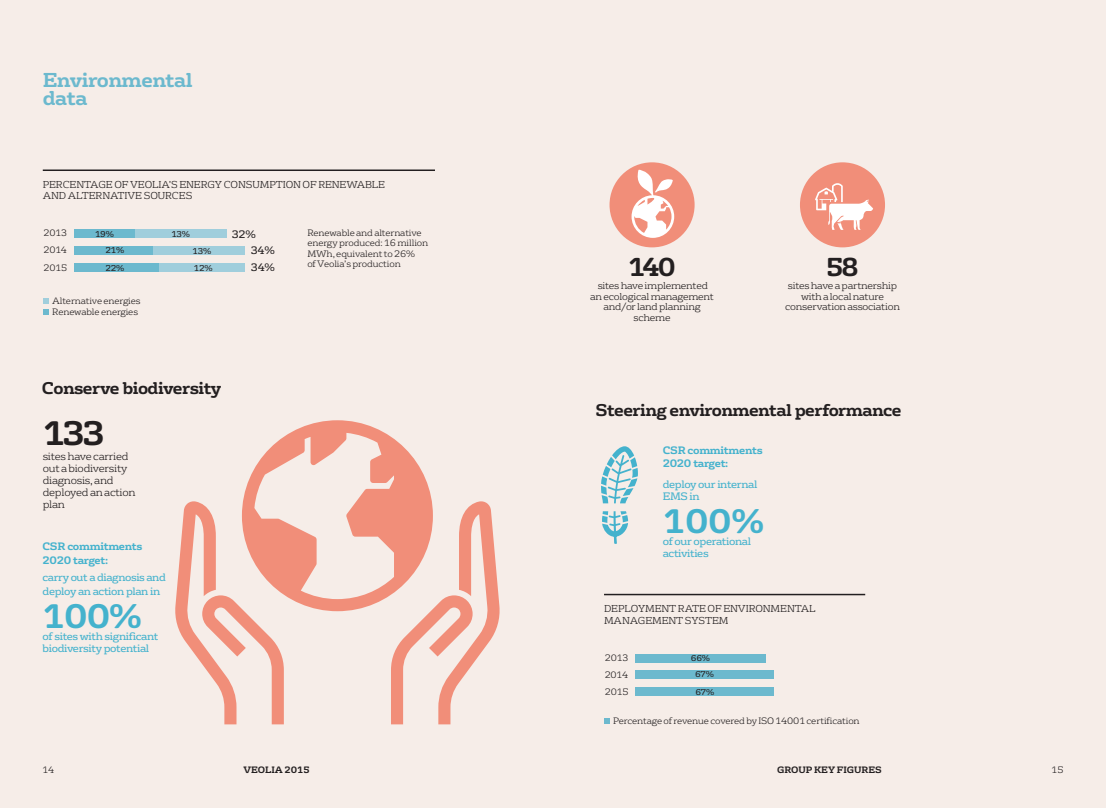
<style>
.page{position:relative;width:1106px;height:808px;background:#f6ede8}
.page>*{position:absolute;margin:0;border:0;box-sizing:border-box;transform-origin:0 0}
.t1{font:700 33px "FS Rufus";letter-spacing:-.02em;color:#44b2cd}
.t2{font:700 33px "FS Rufus";color:#231f20}
.t3{font:700 25.2px "FS Rufus";color:#231f20}
.t4{font:700 19.5px/18px "FS Rufus";letter-spacing:-.025em;color:#6cb9ce}
.t5{font:700 16.5px "FS Rufus";letter-spacing:-.035em;color:#231f20}
.t6{font:10.5px/12px "FS Rufus";letter-spacing:-.035em;color:#44b2cd}
.t7{font:300 10.5px/12px "FS Rufus";letter-spacing:-.025em;color:#231f20}
.t8{font:700 10.5px/13.5px "FS Rufus";letter-spacing:-.03em;color:#44b2cd}
.t9{font:10.5px "FS Rufus";color:#231f20}
.t10{font:300 9.75px/10.5px "FS Rufus";letter-spacing:-.025em;color:#231f20;text-align:center}
.t11{font:300 9px/10.5px "FS Rufus";letter-spacing:-.015em;color:#231f20}
.t12{font:700 9px "FS Rufus";letter-spacing:-.005em;color:#231f20}
.t13{font:8.25px/16.8px "FS Rufus";letter-spacing:-.03em;color:#231f20}
</style>
<div class="page">
<div style="left:609px;top:162px;width:85px;height:85px;background:#f18e79;border-radius:50%"></div>
<div style="left:800px;top:162px;width:85px;height:85px;background:#f18e79;border-radius:50%"></div>
<svg style="left:815px;top:183px;width:58px;height:47px"></svg>
<svg style="left:604px;top:718px;width:6px;height:6px"></svg>
<hr style="left:604px;top:594px;width:261px;height:1px;background:#231f20">
<div style="left:635px;top:654px;width:130px;height:8px;background:#6cb9ce"></div>
<div style="left:635px;top:670px;width:138px;height:9px;background:#6cb9ce"></div>
<div style="left:635px;top:688px;width:138px;height:8px;background:#6cb9ce"></div>
<svg style="left:175px;top:420px;width:325px;height:304px"></svg>
<svg style="left:601px;top:446px;width:37px;height:98px"></svg>
<svg style="left:631px;top:170px;width:43px;height:68px"></svg>
<svg style="left:43px;top:298px;width:6px;height:17px"></svg>
<hr style="left:43px;top:169px;width:392px;height:2px;background:#231f20">
<div style="left:74px;top:229px;width:61px;height:9px;background:#6cb9ce"></div>
<div style="left:74px;top:246px;width:79px;height:9px;background:#6cb9ce"></div>
<div style="left:74px;top:263px;width:88px;height:9px;background:#6cb9ce"></div>
<div style="left:135px;top:229px;width:91px;height:9px;background:#a0cedc"></div>
<div style="left:153px;top:246px;width:92px;height:9px;background:#a0cedc"></div>
<div style="left:159px;top:263px;width:86px;height:9px;background:#a0cedc"></div>
<h3 class="t4" style="left:43px;top:69px;width:151px">Environmental data</h3>
<p class="t10" style="left:43px;top:178px;width:344px;line-height:11.2px;text-align:left">PERCENTAGE OF VEOLIA’S ENERGY CONSUMPTION OF RENEWABLE<br>AND ALTERNATIVE SOURCES</p>
<p class="t11" style="left:43px;top:227px;width:25px">2013</p>
<p class="t9" style="left:232px;top:225px;width:26px">32%</p>
<p class="t11" style="left:43px;top:244px;width:25px">2014</p>
<p class="t9" style="left:251px;top:242px;width:25px">34%</p>
<p class="t11" style="left:43px;top:261px;width:25px">2015</p>
<p class="t9" style="left:251px;top:259px;width:25px">34%</p>
<p class="t11" style="left:307px;top:227px;width:122px">Renewable and alternative energy produced: 16 million<br>MWh, equivalent to 26%<br>of Veolia’s production</p>
<p class="t13" style="left:171px;top:225px;width:20px">13%</p>
<p class="t13" style="left:105px;top:225px;width:20px;text-indent:-10px">19%<br>21%</p>
<p class="t13" style="left:105px;top:259px;width:21px">22%</p>
<p class="t13" style="left:193px;top:241px;width:22px;line-height:17.2px">13%<br>12%</p>
<p class="t11" style="left:52px;top:295px;width:90px">Alternative energies<br>Renewable energies</p>
<h3 class="t5" style="left:42px;top:374px;width:181px">Conserve biodiversity</h3>
<h1 class="t2" style="left:43px;top:404px;width:64px">133</h1>
<p class="t7" style="left:43px;top:449px;width:94px">sites have carried out a biodiversity diagnosis, and deployed an action plan</p>
<p class="t8" style="left:43px;top:539px;width:101px">CSR commitments<br>2020 target:</p>
<p class="t6" style="left:43px;top:570px;width:125px;line-height:13.5px">carry out a diagnosis and deploy an action plan in</p>
<h1 class="t1" style="left:43px;top:587px;width:101px">100%</h1>
<p class="t6" style="left:43px;top:629px;width:117px">of sites with significant biodiversity potential</p>
<h2 class="t3" style="left:628px;top:245px;width:49px">140</h2>
<p class="t10" style="left:590px;top:280px;width:125px">sites have implemented an ecological management and/or land planning scheme</p>
<h2 class="t3" style="left:826px;top:245px;width:34px">58</h2>
<p class="t10" style="left:785px;top:280px;width:116px">sites have a partnership with a local nature conservation association</p>
<h3 class="t5" style="left:595px;top:395px;width:307px">Steering environmental performance</h3>
<p class="t8" style="left:662px;top:442px;width:101px">CSR commitments<br>2020 target:</p>
<p class="t6" style="left:662px;top:478px;width:96px">deploy our internal<br>EMS in</p>
<h1 class="t1" style="left:662px;top:492px;width:103px">100%</h1>
<p class="t6" style="left:662px;top:535px;width:90px">of our operational activities</p>
<p class="t10" style="left:604px;top:602px;width:213px;line-height:11.2px;text-align:left">DEPLOYMENT RATE OF ENVIRONMENTAL<br>MANAGEMENT SYSTEM</p>
<p class="t11" style="left:604px;top:648px;width:25px;line-height:17.4px;text-align:justify">2013<br>2014<br>2015</p>
<p class="t13" style="left:691px;top:649px;width:25px;text-align:center">66%<br>67%<br>67%</p>
<p class="t11" style="left:613px;top:715px;width:248px">Percentage of revenue covered by ISO 14001 certification</p>
<p class="t11" style="left:43px;top:764px;width:13px">14</p>
<p class="t12" style="left:243px;top:762px;width:67px">VEOLIA 2015</p>
<p class="t12" style="left:777px;top:762px;width:106px">GROUP KEY FIGURES</p>
<p class="t11" style="left:1051px;top:764px;width:13px">15</p>
</div>
